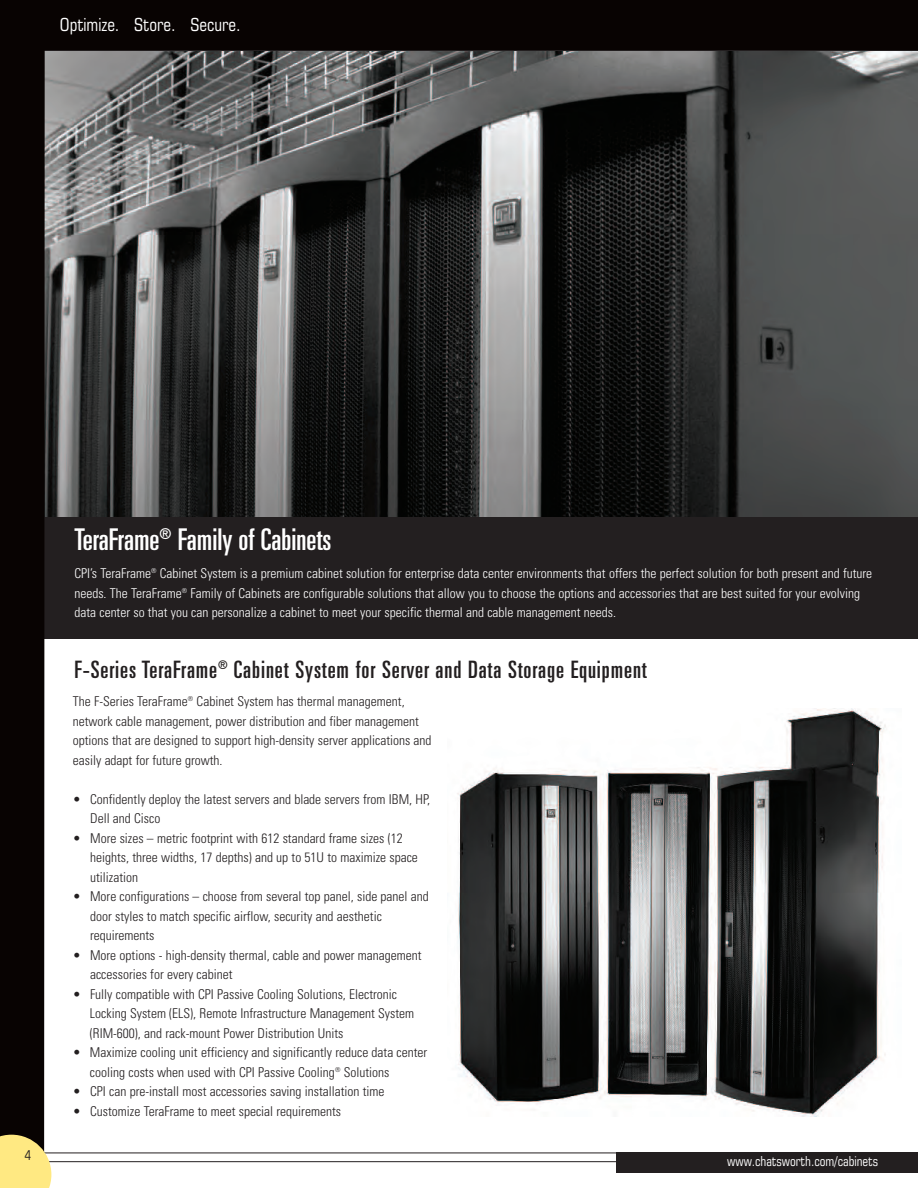
<style>
.page{position:relative;width:918px;height:1188px;background:#fff}
.page>*{position:absolute;margin:0;border:0;box-sizing:border-box;transform-origin:0 0}
.t1{font:ultra-condensed 30px "Univers LT Std";color:#fff}
.t2{font:ultra-condensed 24px "Univers LT Std";letter-spacing:.035em;color:#231f20}
.t3{font:condensed 18px "Square 721 BT";color:#fff}
.t4{font:300 condensed 13.5px/19.5px "Univers LT Std";color:#231f20}
.t5{font:300 condensed 13.5px/19.5px "Univers LT Std";color:#fff}
.t6{font:condensed 13.5px "Square 721 BT";color:#fff}
.t7{font:condensed 13.5px "Square 721 BT";color:#231f20}
</style>
<div class="page">
<div style="left:0;top:42px;width:918px;height:597px;background:#231f20"></div>
<img style="left:45px;top:51px;width:873px;height:466px">
<img style="left:457px;top:709px;width:429px;height:407px">
<div style="left:0;top:50px;width:45px;height:1085px;background:#080302"></div>
<hr style="left:33px;top:1153px;width:885px;height:1px;background:#231f20">
<hr style="left:11px;top:1161px;width:894px;height:1px;background:#231f20">
<div style="left:617px;top:1152px;width:301px;height:21px;background:#231f20"></div>
<svg style="left:0;top:1135px;width:51px;height:53px;background:#e5d381"></svg>
<div style="left:0;top:1148px;width:33px;height:33px;background:#ffe982"></div>
<div style="left:0;top:0;width:918px;height:50px;background:#080302"></div>
<h3 class="t3" style="left:60px;top:18px;width:182px">Optimize. Store. Secure.</h3>
<p class="t7" style="left:24px;top:1150px;width:8px">4</p>
<h1 class="t1" style="left:74px;top:529px;width:258px">TeraFrame<sup>®</sup> Family of Cabinets</h1>
<p class="t5" style="left:74px;top:565px;width:799px">CPI’s TeraFrame<sup>®</sup> Cabinet System is a premium cabinet solution for enterprise data center environments that offers the perfect solution for both present and future needs. The TeraFrame<sup>®</sup> Family of Cabinets are configurable solutions that allow you to choose the options and accessories that are best suited for your evolving data center so that you can personalize a cabinet to meet your specific thermal and cable management needs.</p>
<h2 class="t2" style="left:74px;top:660px;width:574px">F-Series TeraFrame<sup>®</sup> Cabinet System for Server and Data Storage Equipment</h2>
<p class="t4" style="left:73px;top:693px;width:360px">The F-Series TeraFrame<sup>®</sup> Cabinet System has thermal management, network cable management, power distribution and fiber management options that are designed to support high-density server applications and easily adapt for future growth.</p>
<p class="t4" style="left:90px;top:791px;width:342px;text-indent:-17px">• Confidently deploy the latest servers and blade servers from IBM, HP,<br>Dell and Cisco</p>
<p class="t4" style="left:90px;top:830px;width:329px;text-indent:-17px">• More sizes – metric footprint with 612 standard frame sizes (12 heights, three widths, 17 depths) and up to 51U to maximize space utilization</p>
<p class="t4" style="left:90px;top:888px;width:340px;text-indent:-17px">• More configurations – choose from several top panel, side panel and door styles to match specific airflow, security and aesthetic requirements</p>
<p class="t4" style="left:90px;top:946px;width:333px;text-indent:-17px">• More options - high-density thermal, cable and power management accessories for every cabinet</p>
<p class="t4" style="left:90px;top:985px;width:326px;text-indent:-17px">• Fully compatible with CPI Passive Cooling Solutions, Electronic<br>Locking System (ELS), Remote Infrastructure Management System (RIM-600), and rack-mount Power Distribution Units</p>
<p class="t4" style="left:90px;top:1044px;width:339px;text-indent:-17px">• Maximize cooling unit efficiency and significantly reduce data center cooling costs when used with CPI Passive Cooling<sup>®</sup> Solutions</p>
<p class="t4" style="left:73px;top:1083px;width:313px">• CPI can pre-install most accessories saving installation time</p>
<p class="t4" style="left:73px;top:1103px;width:270px">• Customize TeraFrame to meet special requirements</p>
<p class="t6" style="left:727px;top:1156px;width:153px">www.chatsworth.com/cabinets</p>
</div>
